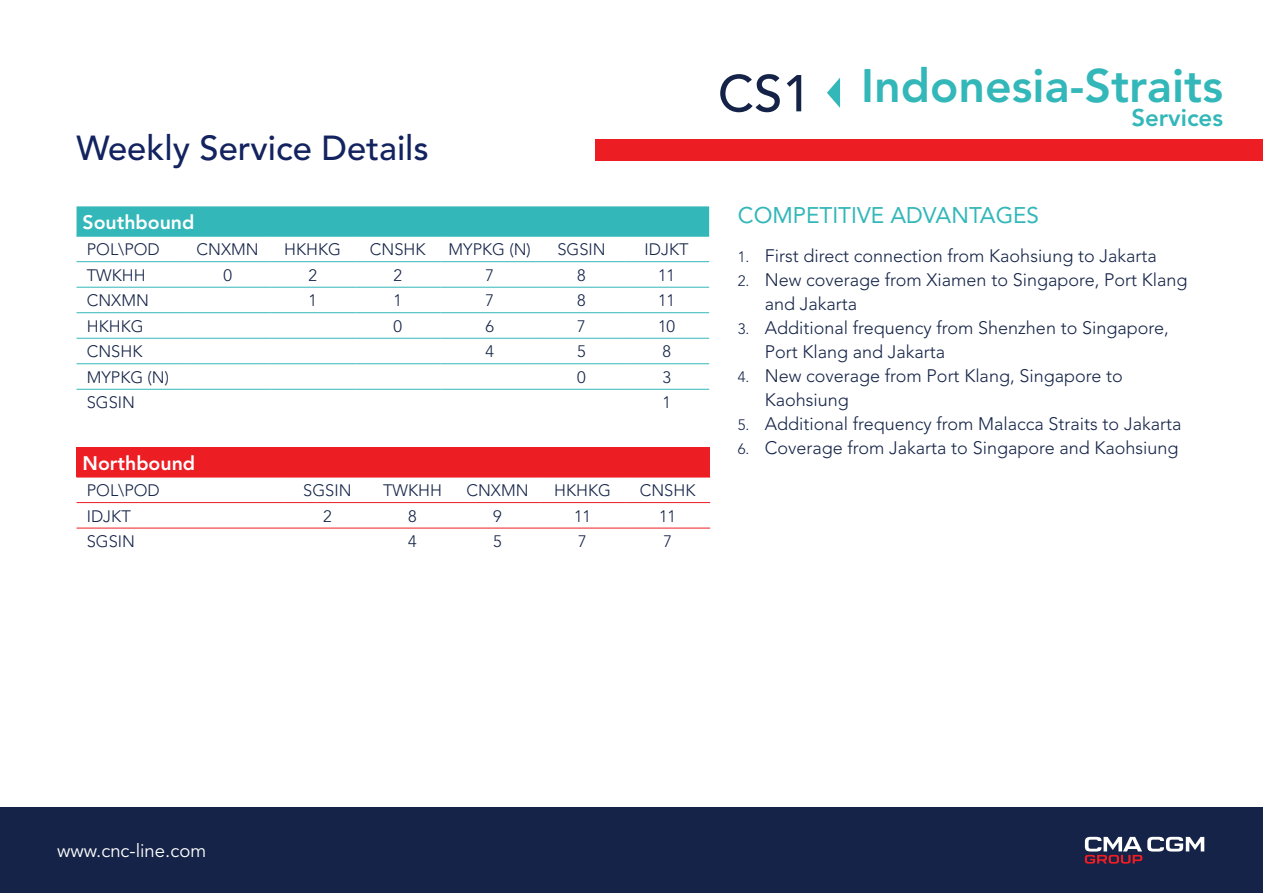
<style>
.page{position:relative;width:1263px;height:893px;background:#fff}
.page>*{position:absolute;margin:0;border:0;box-sizing:border-box;transform-origin:0 0}
.t1{font:500 51.3px "Avenir LT Std";color:#142347}
.t2{font:800 46.5px "Avenir LT Std";color:#33b7b9}
.t3{font:500 34.5px "Avenir LT Std";color:#13235f}
.t4{font:800 24px "Avenir LT Std";color:#33b7b9}
.t5{font:22.5px "Avenir LT Std";color:#33b7b9}
.t6{font:800 19.5px "Avenir LT Std";color:#fff}
.t7{font:18.6px "Avenir LT Std";color:#fff}
.t8{font:300 18px/24px "Avenir LT Std";color:#142347}
.t9{font:300 16.5px "Avenir LT Std";color:#142347}
.s1{font-size:15px}
</style>
<div class="page">
<div style="left:77px;top:206px;width:632px;height:30px;background:#33b7b9"></div>
<hr style="left:77px;top:236px;width:108px;height:1px;background:#33b7b9">
<hr style="left:185px;top:236px;width:85px;height:1px;background:#33b7b9">
<hr style="left:270px;top:236px;width:85px;height:1px;background:#33b7b9">
<hr style="left:355px;top:236px;width:85px;height:1px;background:#33b7b9">
<hr style="left:440px;top:236px;width:99px;height:1px;background:#33b7b9">
<hr style="left:539px;top:236px;width:85px;height:1px;background:#33b7b9">
<hr style="left:624px;top:236px;width:85px;height:1px;background:#33b7b9">
<hr style="left:77px;top:261px;width:108px;height:1px;background:#33b7b9">
<hr style="left:77px;top:287px;width:108px;height:1px;background:#33b7b9">
<hr style="left:185px;top:261px;width:85px;height:1px;background:#33b7b9">
<hr style="left:270px;top:261px;width:85px;height:1px;background:#33b7b9">
<hr style="left:355px;top:261px;width:85px;height:1px;background:#33b7b9">
<hr style="left:440px;top:261px;width:99px;height:1px;background:#33b7b9">
<hr style="left:539px;top:261px;width:85px;height:1px;background:#33b7b9">
<hr style="left:624px;top:261px;width:85px;height:1px;background:#33b7b9">
<hr style="left:185px;top:287px;width:85px;height:1px;background:#33b7b9">
<hr style="left:270px;top:287px;width:85px;height:1px;background:#33b7b9">
<hr style="left:355px;top:287px;width:85px;height:1px;background:#33b7b9">
<hr style="left:440px;top:287px;width:99px;height:1px;background:#33b7b9">
<hr style="left:539px;top:287px;width:85px;height:1px;background:#33b7b9">
<hr style="left:624px;top:287px;width:85px;height:1px;background:#33b7b9">
<hr style="left:77px;top:312px;width:108px;height:1px;background:#33b7b9">
<hr style="left:185px;top:312px;width:85px;height:1px;background:#33b7b9">
<hr style="left:270px;top:312px;width:85px;height:1px;background:#33b7b9">
<hr style="left:355px;top:312px;width:85px;height:1px;background:#33b7b9">
<hr style="left:440px;top:312px;width:99px;height:1px;background:#33b7b9">
<hr style="left:539px;top:312px;width:85px;height:1px;background:#33b7b9">
<hr style="left:624px;top:312px;width:85px;height:1px;background:#33b7b9">
<hr style="left:77px;top:338px;width:108px;height:1px;background:#33b7b9">
<hr style="left:185px;top:338px;width:85px;height:1px;background:#33b7b9">
<hr style="left:270px;top:338px;width:85px;height:1px;background:#33b7b9">
<hr style="left:355px;top:338px;width:85px;height:1px;background:#33b7b9">
<hr style="left:440px;top:338px;width:99px;height:1px;background:#33b7b9">
<hr style="left:539px;top:338px;width:85px;height:1px;background:#33b7b9">
<hr style="left:624px;top:338px;width:85px;height:1px;background:#33b7b9">
<hr style="left:77px;top:363px;width:108px;height:1px;background:#33b7b9">
<hr style="left:185px;top:363px;width:85px;height:1px;background:#33b7b9">
<hr style="left:270px;top:363px;width:85px;height:1px;background:#33b7b9">
<hr style="left:355px;top:363px;width:85px;height:1px;background:#33b7b9">
<hr style="left:440px;top:363px;width:99px;height:1px;background:#33b7b9">
<hr style="left:539px;top:363px;width:85px;height:1px;background:#33b7b9">
<hr style="left:624px;top:363px;width:85px;height:1px;background:#33b7b9">
<hr style="left:77px;top:389px;width:108px;height:1px;background:#33b7b9">
<hr style="left:185px;top:389px;width:85px;height:1px;background:#33b7b9">
<hr style="left:270px;top:389px;width:85px;height:1px;background:#33b7b9">
<hr style="left:355px;top:389px;width:85px;height:1px;background:#33b7b9">
<hr style="left:440px;top:389px;width:99px;height:1px;background:#33b7b9">
<hr style="left:539px;top:389px;width:85px;height:1px;background:#33b7b9">
<hr style="left:624px;top:389px;width:85px;height:1px;background:#33b7b9">
<div style="left:77px;top:447px;width:633px;height:30px;background:#ed1d24"></div>
<hr style="left:77px;top:477px;width:208px;height:1px;background:#ed1d24">
<hr style="left:285px;top:477px;width:85px;height:1px;background:#ed1d24">
<hr style="left:370px;top:477px;width:85px;height:1px;background:#ed1d24">
<hr style="left:455px;top:477px;width:85px;height:1px;background:#ed1d24">
<hr style="left:540px;top:477px;width:85px;height:1px;background:#ed1d24">
<hr style="left:625px;top:477px;width:85px;height:1px;background:#ed1d24">
<hr style="left:77px;top:502px;width:208px;height:1px;background:#ed1d24">
<hr style="left:77px;top:528px;width:208px;height:1px;background:#ed1d24">
<hr style="left:285px;top:502px;width:85px;height:1px;background:#ed1d24">
<hr style="left:370px;top:502px;width:85px;height:1px;background:#ed1d24">
<hr style="left:455px;top:502px;width:85px;height:1px;background:#ed1d24">
<hr style="left:540px;top:502px;width:85px;height:1px;background:#ed1d24">
<hr style="left:625px;top:502px;width:85px;height:1px;background:#ed1d24">
<hr style="left:285px;top:528px;width:85px;height:1px;background:#ed1d24">
<hr style="left:370px;top:528px;width:85px;height:1px;background:#ed1d24">
<hr style="left:455px;top:528px;width:85px;height:1px;background:#ed1d24">
<hr style="left:540px;top:528px;width:85px;height:1px;background:#ed1d24">
<hr style="left:625px;top:528px;width:85px;height:1px;background:#ed1d24">
<div style="left:0;top:807px;width:1263px;height:86px;background:#142347"></div>
<svg style="left:1085px;top:837px;width:119px;height:27px"></svg>
<svg style="left:827px;top:78px;width:13px;height:30px"></svg>
<div style="left:595px;top:139px;width:668px;height:21px;background:#ed1d24"></div>
<h3 class="t3" style="left:77px;top:128px;width:354px">Weekly Service Details</h3>
<h1 class="t1" style="left:718px;top:64px;width:95px">CS1</h1>
<h2 class="t2" style="left:861px;top:58px;width:363px">Indonesia-Straits</h2>
<h3 class="t4" style="left:1131px;top:103px;width:93px">Services</h3>
<p class="t6" style="left:83px;top:210px;width:113px">Southbound</p>
<p class="t5" style="left:738px;top:203px;width:303px">COMPETITIVE ADVANTAGES</p>
<p class="t9" style="left:87px;top:240px;width:75px">POL\POD</p>
<p class="t9" style="left:197px;top:240px;width:64px">CNXMN</p>
<p class="t9" style="left:284px;top:240px;width:58px">HKHKG</p>
<p class="t9" style="left:370px;top:240px;width:57px">CNSHK</p>
<p class="t9" style="left:449px;top:240px;width:84px">MYPKG (N)</p>
<p class="t9" style="left:557px;top:240px;width:50px">SGSIN</p>
<p class="t9" style="left:645px;top:240px;width:46px">IDJKT</p>
<p class="t9" style="left:87px;top:265px;width:60px">TWKHH</p>
<p class="t9" style="left:223px;top:265px;width:10px">0</p>
<p class="t9" style="left:308px;top:265px;width:10px">2</p>
<p class="t9" style="left:393px;top:265px;width:10px">2</p>
<p class="t9" style="left:485px;top:265px;width:10px">7</p>
<p class="t9" style="left:577px;top:265px;width:10px">8</p>
<p class="t9" style="left:658px;top:265px;width:19px">11</p>
<p class="t9" style="left:87px;top:291px;width:64px">CNXMN</p>
<p class="t9" style="left:308px;top:291px;width:10px">1</p>
<p class="t9" style="left:393px;top:291px;width:10px">1</p>
<p class="t9" style="left:485px;top:291px;width:10px">7</p>
<p class="t9" style="left:577px;top:291px;width:10px">8</p>
<p class="t9" style="left:658px;top:291px;width:19px">11</p>
<p class="t9" style="left:87px;top:316px;width:58px">HKHKG</p>
<p class="t9" style="left:393px;top:316px;width:10px">0</p>
<p class="t9" style="left:485px;top:316px;width:10px">6</p>
<p class="t9" style="left:577px;top:316px;width:10px">7</p>
<p class="t9" style="left:658px;top:316px;width:19px">10</p>
<p class="t9" style="left:87px;top:342px;width:57px">CNSHK</p>
<p class="t9" style="left:485px;top:342px;width:10px">4</p>
<p class="t9" style="left:577px;top:342px;width:10px">5</p>
<p class="t9" style="left:662px;top:342px;width:10px">8</p>
<p class="t9" style="left:87px;top:367px;width:84px">MYPKG (N)</p>
<p class="t9" style="left:577px;top:367px;width:10px">0</p>
<p class="t9" style="left:662px;top:367px;width:10px">3</p>
<p class="t9" style="left:87px;top:393px;width:50px">SGSIN</p>
<p class="t9" style="left:662px;top:393px;width:10px">1</p>
<p class="t8" style="left:738px;top:243px;width:420px"><span class="s1">1.</span> First direct connection from Kaohsiung to Jakarta</p>
<p class="t8" style="left:765px;top:267px;width:424px;text-indent:-27px"><span class="s1">2.</span> New coverage from Xiamen to Singapore, Port Klang and Jakarta</p>
<p class="t8" style="left:765px;top:315px;width:405px;text-indent:-27px"><span class="s1">3.</span> Additional frequency from Shenzhen to Singapore,<br>Port Klang and Jakarta</p>
<p class="t8" style="left:765px;top:363px;width:359px;text-indent:-27px"><span class="s1">4.</span> New coverage from Port Klang, Singapore to<br>Kaohsiung</p>
<p class="t8" style="left:738px;top:411px;width:445px"><span class="s1">5.</span> Additional frequency from Malacca Straits to Jakarta</p>
<p class="t8" style="left:738px;top:435px;width:442px"><span class="s1">6.</span> Coverage from Jakarta to Singapore and Kaohsiung</p>
<p class="t6" style="left:83px;top:451px;width:114px">Northbound</p>
<p class="t9" style="left:87px;top:481px;width:75px">POL\POD</p>
<p class="t9" style="left:303px;top:481px;width:50px">SGSIN</p>
<p class="t9" style="left:383px;top:481px;width:60px">TWKHH</p>
<p class="t9" style="left:466px;top:481px;width:64px">CNXMN</p>
<p class="t9" style="left:554px;top:481px;width:58px">HKHKG</p>
<p class="t9" style="left:640px;top:481px;width:57px">CNSHK</p>
<p class="t9" style="left:87px;top:506px;width:46px">IDJKT</p>
<p class="t9" style="left:323px;top:506px;width:10px">2</p>
<p class="t9" style="left:408px;top:506px;width:10px">8</p>
<p class="t9" style="left:493px;top:506px;width:10px">9</p>
<p class="t9" style="left:574px;top:506px;width:19px">11</p>
<p class="t9" style="left:659px;top:506px;width:19px">11</p>
<p class="t9" style="left:87px;top:532px;width:50px">SGSIN</p>
<p class="t9" style="left:408px;top:532px;width:10px">4</p>
<p class="t9" style="left:493px;top:532px;width:10px">5</p>
<p class="t9" style="left:578px;top:532px;width:10px">7</p>
<p class="t9" style="left:663px;top:532px;width:10px">7</p>
<p class="t7" style="left:57px;top:840px;width:151px">www.cnc-line.com</p>
</div>
